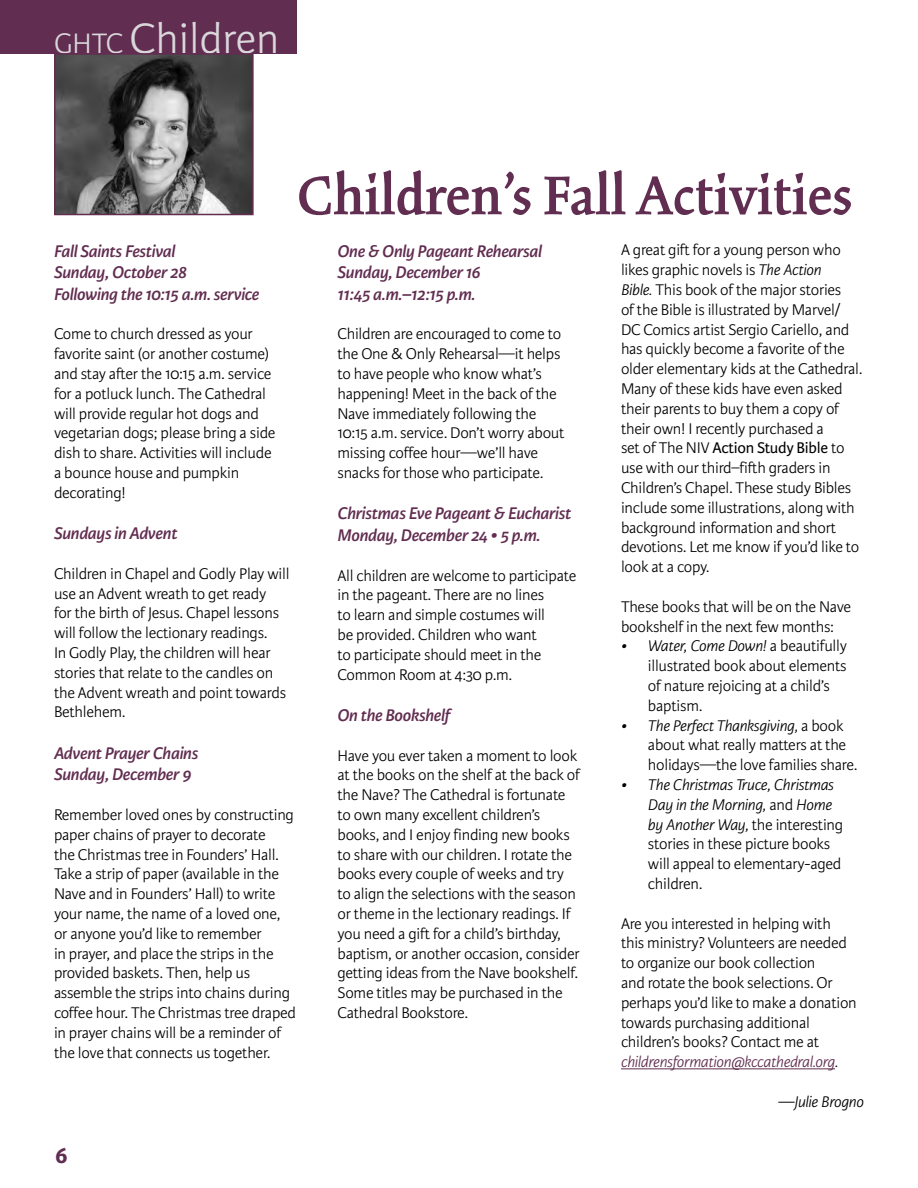
<style>
.page{position:relative;width:918px;height:1188px;background:#fff}
.page>*{position:absolute;margin:0;border:0;box-sizing:border-box;transform-origin:0 0}
.t1{font:600 60px "Kinesis Pro 3";letter-spacing:-.005em;color:#612d50}
.t2{font:300 45px "Karmina Sans";color:#dad7db}
.t3{font:700 24px "Karmina Sans";color:#612d50}
.t4{font:italic 600 18px/21.6px "Karmina Sans";letter-spacing:-.015em;color:#612d50}
.t5{font:300 16.5px/19.8px "Karmina Sans";letter-spacing:-.015em;color:#000}
.t6{font:italic 300 16.5px "Karmina Sans";letter-spacing:-.015em;color:#000}
.s1{font-size:30px}
.s2{font-style:italic}
.s3{font-weight:400}
.s4{font-style:italic;color:#612d50}
</style>
<div class="page">
<hr style="left:621px;top:1068px;width:214px;height:1px;background:#612d50">
<div style="left:0;top:0;width:297px;height:54px;background:#612d50"></div>
<img style="left:57px;top:56px;width:194px;height:156px">
<div style="left:54px;top:53px;width:200px;height:162px;border:2px solid #612d50"></div>
<h2 class="t2" style="left:54px;top:13px;width:227px"><span class="s1">GHTC</span> Children</h2>
<h1 class="t1" style="left:297px;top:160px;width:557px">Children’s Fall Activities</h1>
<p class="t4" style="left:54px;top:240px;width:207px">Fall Saints Festival<br>Sunday, October 28<br>Following the 10:15 a.m. service</p>
<p class="t5" style="left:54px;top:324px;width:223px">Come to church dressed as your favorite saint (or another costume) and stay after the 10:15 a.m. service for a potluck lunch. The Cathedral will provide regular hot dogs and vegetarian dogs; please bring a side dish to share. Activities will include a bounce house and pumpkin decorating!</p>
<p class="t4" style="left:54px;top:523px;width:125px">Sundays in Advent</p>
<p class="t5" style="left:54px;top:564px;width:237px">Children in Chapel and Godly Play will use an Advent wreath to get ready<br>for the birth of Jesus. Chapel lessons will follow the lectionary readings.<br>In Godly Play, the children will hear stories that relate to the candles on the Advent wreath and point towards Bethlehem.</p>
<p class="t4" style="left:54px;top:742px;width:146px">Advent Prayer Chains<br>Sunday, December 9</p>
<p class="t5" style="left:54px;top:805px;width:244px">Remember loved ones by constructing paper chains of prayer to decorate<br>the Christmas tree in Founders’ Hall.<br>Take a strip of paper (available in the Nave and in Founders’ Hall) to write your name, the name of a loved one, or anyone you’d like to remember<br>in prayer, and place the strips in the provided baskets. Then, help us assemble the strips into chains during coffee hour. The Christmas tree draped in prayer chains will be a reminder of the love that connects us together.</p>
<h3 class="t3" style="left:55px;top:1141px;width:14px">6</h3>
<p class="t4" style="left:338px;top:240px;width:206px">One &amp; Only Pageant Rehearsal<br>Sunday, December 16<br>11:45 a.m.–12:15 p.m.</p>
<p class="t5" style="left:338px;top:324px;width:229px">Children are encouraged to come to the One &amp; Only Rehearsal—it helps to have people who know what’s happening! Meet in the back of the Nave immediately following the 10:15 a.m. service. Don’t worry about missing coffee hour—we’ll have snacks for those who participate.</p>
<p class="t4" style="left:338px;top:503px;width:235px">Christmas Eve Pageant &amp; Eucharist<br>Monday, December 24 • 5 p.m.</p>
<p class="t5" style="left:338px;top:566px;width:240px">All children are welcome to participate in the pageant. There are no lines<br>to learn and simple costumes will<br>be provided. Children who want<br>to participate should meet in the<br>Common Room at 4:30 p.m.</p>
<p class="t4" style="left:338px;top:705px;width:115px">On the Bookshelf</p>
<p class="t5" style="left:338px;top:746px;width:244px">Have you ever taken a moment to look at the books on the shelf at the back of the Nave? The Cathedral is fortunate to own many excellent children’s books, and I enjoy finding new books to share with our children. I rotate the books every couple of weeks and try to align the selections with the season or theme in the lectionary readings. If you need a gift for a child’s birthday, baptism, or another occasion, consider getting ideas from the Nave bookshelf.<br>Some titles may be purchased in the Cathedral Bookstore.</p>
<p class="t5" style="left:621px;top:241px;width:243px">A great gift for a young person who likes graphic novels is <span class="s2">The Action<br>Bible.</span> This book of the major stories<br>of the Bible is illustrated by Marvel/ DC Comics artist Sergio Cariello, and has quickly become a favorite of the older elementary kids at the Cathedral.<br>Many of these kids have even asked their parents to buy them a copy of their own! I recently purchased a<br>set of The NIV <span class="s3">Action Study Bible</span> to use with our third–fifth graders in Children’s Chapel. These study Bibles include some illustrations, along with background information and short devotions. Let me know if you’d like to look at a copy.</p>
<p class="t5" style="left:621px;top:597px;width:232px">These books that will be on the Nave bookshelf in the next few months:</p>
<p class="t5" style="left:648px;top:637px;width:200px;text-indent:-27px"><span class="s2">• Water, Come Down!</span> a beautifully illustrated book about elements of nature rejoicing at a child’s baptism.</p>
<p class="t5" style="left:648px;top:716px;width:211px;text-indent:-27px"><span class="s2">• The Perfect Thanksgiving,</span> a book about what really matters at the holidays—the love families share.</p>
<p class="t5" style="left:648px;top:775px;width:197px;text-indent:-27px"><span class="s2">• The Christmas Truce, Christmas<br>Day in the Morning,</span> and <span class="s2">Home by Another Way,</span> the interesting stories in these picture books will appeal to elementary-aged children.</p>
<p class="t5" style="left:621px;top:914px;width:237px">Are you interested in helping with this ministry? Volunteers are needed to organize our book collection<br>and rotate the book selections. Or perhaps you’d like to make a donation towards purchasing additional children’s books? Contact me at <span class="s4">childrensformation@kccathedral.org</span><span class="s2">.</span></p>
<p class="t6" style="left:778px;top:1093px;width:87px">—Julie Brogno</p>
</div>
